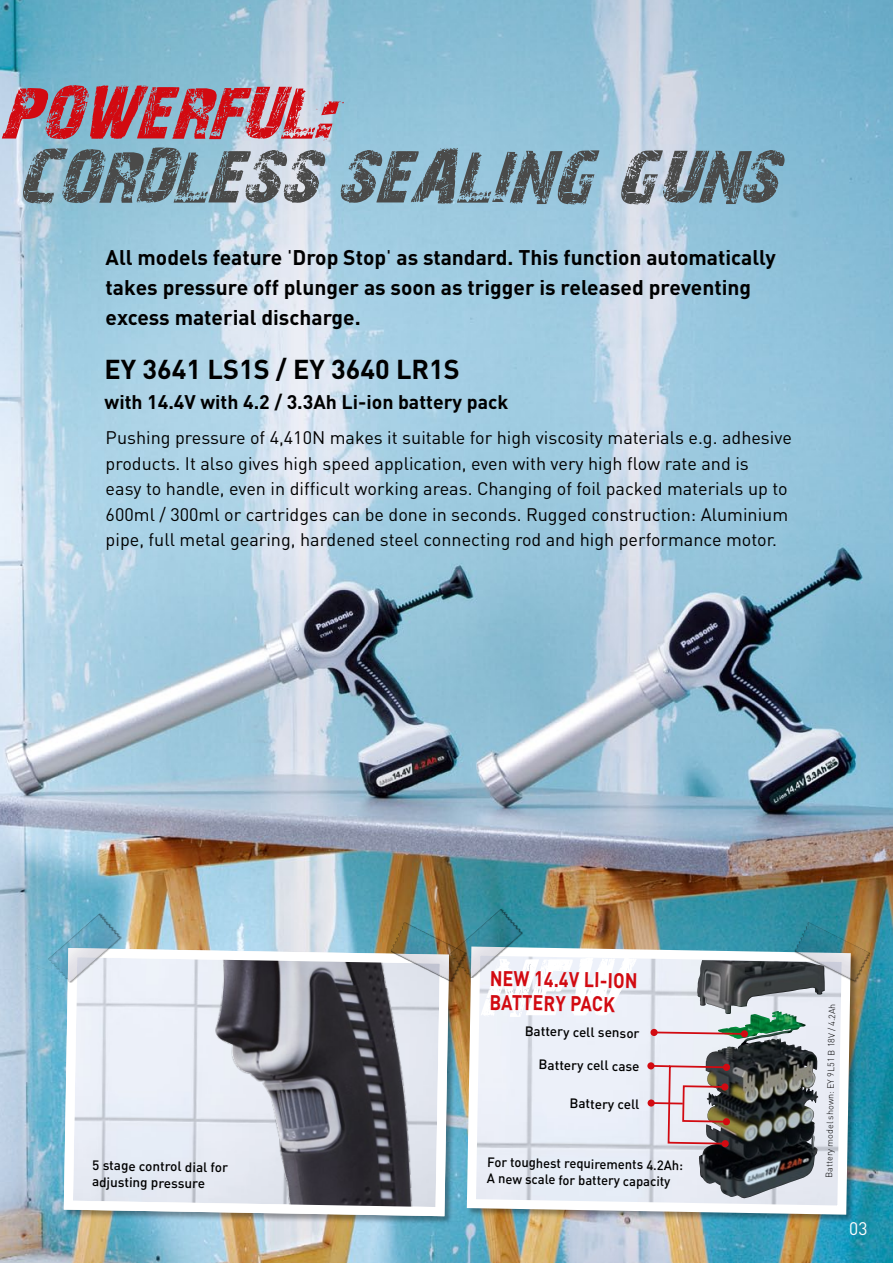
<style>
.page{position:relative;width:893px;height:1263px;background:#fff}
.page>*{position:absolute;margin:0;border:0;box-sizing:border-box;transform-origin:0 0}
.t1{font:700 27px "DIN";color:#000}
.t2{font:700 21px/30px "DIN";color:#000}
.t3{font:700 21px/24px "DIN";color:#d20a11;scale:.85 1}
.t4{font:700 19.5px "DIN";color:#000}
.t5{font:18px/25.5px "DIN";color:#000}
.t6{font:18px "DIN";color:#fff}
.t7{font:500 13.5px/16.5px "DIN";color:#000}
.t8{font:500 13.5px/16.5px "DIN";color:#000;scale:.96 1}
.t9{font:300 9px "DIN";color:#000}
.s1{font-weight:400}
</style>
<div class="page">
<img style="left:0;top:0;width:893px;height:1263px">
<div style="left:63px;top:947px;width:395px;height:278px;background:#000;opacity:.35"></div>
<svg style="left:59px;top:943px;width:395px;height:278px"></svg>
<div style="left:48px;top:913px;width:74px;height:70px;background:#000;opacity:.25"></div>
<img style="left:48px;top:913px;width:73px;height:69px">
<img style="left:391px;top:922px;width:71px;height:59px">
<div style="left:466px;top:946px;width:393px;height:277px;background:#000;opacity:.35"></div>
<img style="left:462px;top:942px;width:393px;height:277px">
<div style="left:450px;top:908px;width:73px;height:70px;background:#000;opacity:.35"></div>
<img style="left:450px;top:909px;width:72px;height:68px">
<div style="left:795px;top:922px;width:76px;height:60px;background:#000;opacity:.25"></div>
<img style="left:795px;top:922px;width:75px;height:59px">
<svg style="left:481px;top:957px;width:156px;height:60px"></svg>
<img style="left:697px;top:960px;width:128px;height:79px">
<div style="left:647px;top:1062px;width:7px;height:7px;background:#d20a11;border-radius:50%"></div>
<div style="left:648px;top:1099px;width:7px;height:7px;background:#d20a11;border-radius:50%"></div>
<div style="left:723px;top:1064px;width:7px;height:7px;background:#d20a11;border-radius:50%"></div>
<div style="left:722px;top:1140px;width:7px;height:7px;background:#d20a11;border-radius:50%"></div>
<svg style="left:649px;top:1064px;width:79px;height:81px"></svg>
<div style="left:721px;top:1083px;width:7px;height:7px;background:#d20a11;border-radius:50%"></div>
<div style="left:723px;top:1118px;width:7px;height:7px;background:#d20a11;border-radius:50%"></div>
<svg style="left:656px;top:1031px;width:86px;height:5px"></svg>
<div style="left:650px;top:1029px;width:8px;height:7px;background:#d20a11;border-radius:50%"></div>
<div style="left:741px;top:1030px;width:7px;height:7px;background:#d20a11;border-radius:50%"></div>
<svg style="left:0;top:83px;width:790px;height:121px"></svg>
<p class="t2" style="left:106px;top:242px;width:672px">All models feature <span class="s1">'</span>Drop Stop<span class="s1">'</span> as standard. This function automatically takes pressure off plunger as soon as trigger is released preventing excess material discharge.</p>
<h1 class="t1" style="left:105px;top:351px;width:357px">EY 3641 LS1S / EY 3640 LR1S</h1>
<p class="t4" style="left:105px;top:389px;width:405px">with 14.4V with 4.2 / 3.3Ah Li-ion battery pack</p>
<p class="t5" style="left:106px;top:425px;width:688px">Pushing pressure of 4,410N makes it suitable for high viscosity materials e.g. adhesive products. It also gives high speed application, even with very high flow rate and is<br>easy to handle, even in difficult working areas. Changing of foil packed materials up to 600ml / 300ml or cartridges can be done in seconds. Rugged construction: Aluminium pipe, full metal gearing, hardened steel connecting rod and high performance motor.</p>
<p class="t7" style="left:93px;top:1156px;width:137px;rotate:1deg">5 stage control dial for adjusting pressure</p>
<p class="t3" style="left:490px;top:965px;width:175px;rotate:1deg">New 14.4V Li-ion<br>Batt ery PAc k</p>
<p class="t7" style="left:525px;top:1022px;width:116px;rotate:1deg">Battery cell sensor</p>
<p class="t7" style="left:539px;top:1056px;width:102px;rotate:1deg">Battery cell case</p>
<p class="t7" style="left:570px;top:1094px;width:72px;rotate:1deg">Battery cell</p>
<p class="t8" style="left:487px;top:1153px;width:206px;rotate:1deg">For toughest requirements 4.2Ah:<br>A new scale for battery capacity</p>
<p class="t9" style="left:823px;top:1177px;width:176px;rotate:-89deg">Battery model shown: EY 9L51 B 18V / 4.2Ah</p>
<p class="t6" style="left:849px;top:1217px;width:20px">03</p>
</div>
